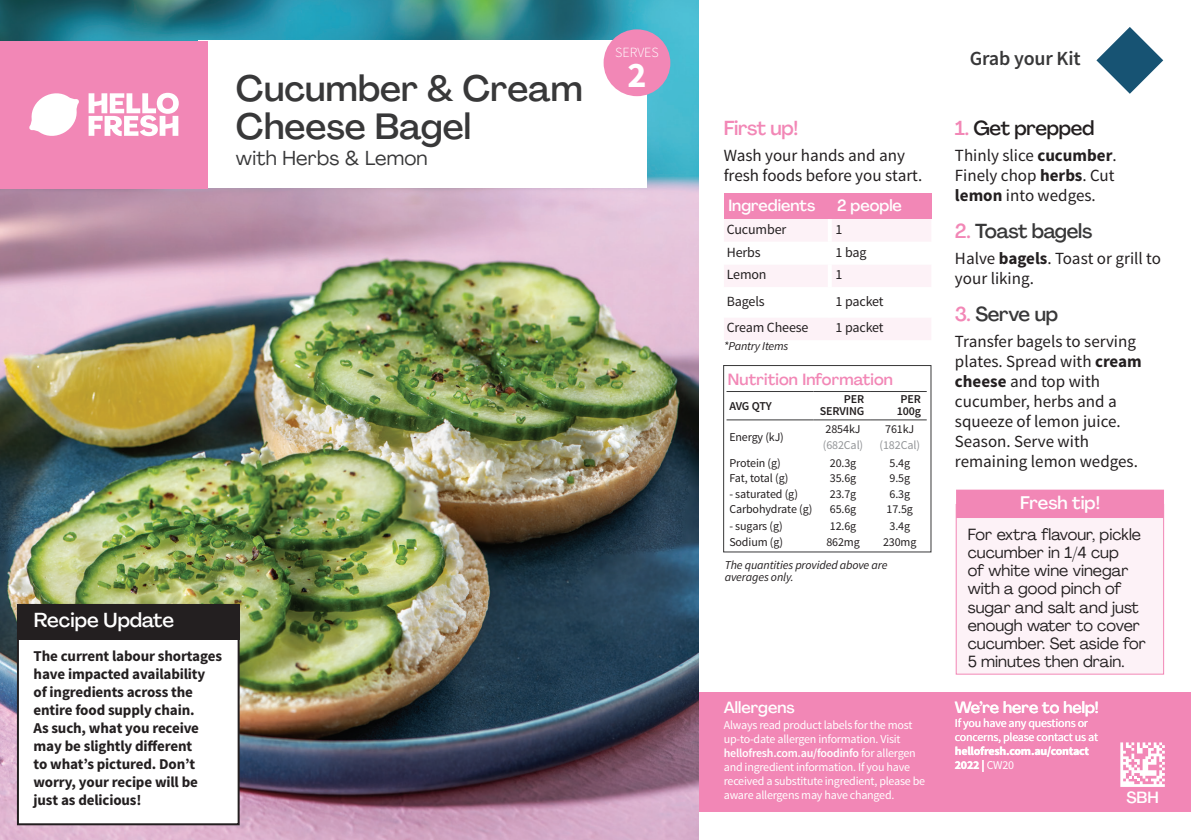
<style>
.page{position:relative;width:1191px;height:840px;background:#fff}
.page>*{position:absolute;margin:0;border:0;box-sizing:border-box;transform-origin:0 0}
.Recipe_Name{font:500 36px/38px "Agrandir";color:#383839}
.Serves_number{font:700 36px "Source Sans Pro";color:#fff}
.Cooking_Steps_Headli{font:500 20px "Agrandir";letter-spacing:-.015em;color:#383839}
.Recipe_Main_Ingredie{font:20px "Agrandir";letter-spacing:.01em;color:#383839}
.Cooking_Steps_Headli-2{font:500 20px "Agrandir";letter-spacing:-.015em;color:#231f20}
.Steps_Text_AU{font:500 20px "Agrandir";color:#fff}
.t1{font:600 20px "Source Sans Pro";letter-spacing:-.01em;color:#383839}
.t2{font:500 20px "Agrandir";letter-spacing:-.015em;color:#f287b6}
.Fresh_Tips_Headline{font:500 18px "Agrandir";color:#fff}
.Cooking_Steps_Body_T{font:17px/20px "Source Sans Pro";color:#231f20}
.Fresh_Tips_Body_Copy{font:16px/18px "Agrandir";color:#231f20}
.Allergens___Question{font:500 16px "Agrandir";color:#fff}
.NIP_Headline{font:500 16px "Agrandir";letter-spacing:.01em;color:#f287b6}
.Ingredients___Serve{font:500 16px "Agrandir";color:#fff}
.Tips{font:700 15px/18px "Source Sans Pro";letter-spacing:-.01em;color:#231f20}
.Ingredients___Serve-2{font:14px "Source Sans Pro";letter-spacing:-.01em;color:#231f20}
.Serves_Headline{font:300 14px "Source Sans Pro";color:#fff}
.Allergens___Question-2{font:12px/14px "Source Sans Pro";letter-spacing:-.02em;color:#fff}
.NIp_Info{font:12px "Source Sans Pro";letter-spacing:-.01em;color:#231f20}
.NIP_Info_Terms{font:italic 12px/12px "Source Sans Pro";letter-spacing:-.01em;color:#231f20}
.NIp_Info-2{font:12px/16px "Source Sans Pro";letter-spacing:-.01em;color:#939598}
.NIP_Subhead{font:600 12px/12px "Source Sans Pro";letter-spacing:-.01em;color:#231f20;text-align:right}
.Ingredients_Pantry_I{font:italic 12px "Source Sans Pro";letter-spacing:-.015em;color:#231f20}
.Allergens___Question-3{font:700 12px "Source Sans Pro";color:#fff}
.s1{color:#231f20}
.s2{font-weight:600}
.s3{color:#f287b6}
.s4{font-weight:700}
.s5{font-weight:400}
</style>
<div class="page">
<div style="left:699px;top:692px;width:492px;height:119px;background:#f287b6"></div>
<svg style="left:1096px;top:27px;width:67px;height:67px"></svg>
<img style="left:0;top:0;width:698px;height:839px">
<div style="left:198px;top:40px;width:448px;height:148px;background:#fff"></div>
<div style="left:0;top:41px;width:207px;height:147px;background:#f287b6"></div>
<svg style="left:89px;top:93px;width:90px;height:43px"></svg>
<svg style="left:29px;top:93px;width:50px;height:43px"></svg>
<div style="left:603px;top:29px;width:67px;height:67px;background:#f287b6;border-radius:50%"></div>
<div style="left:723px;top:365px;width:208px;height:187px;border:1px solid #383839"></div>
<div style="left:724px;top:193px;width:106px;height:26px;background:#f287b6"></div>
<div style="left:830px;top:193px;width:101px;height:26px;background:#f287b6"></div>
<svg style="left:724px;top:219px;width:207px;height:121px"></svg>
<hr style="left:828px;top:287px;width:4px;height:30px;background:#fff">
<hr style="left:828px;top:219px;width:4px;height:23px;background:#fff">
<hr style="left:828px;top:242px;width:4px;height:22px;background:#fff">
<hr style="left:828px;top:264px;width:4px;height:23px;background:#fff">
<hr style="left:726px;top:391px;width:87px;height:1px;background:#383839">
<hr style="left:813px;top:391px;width:57px;height:1px;background:#383839">
<hr style="left:870px;top:391px;width:56px;height:1px;background:#383839">
<hr style="left:726px;top:419px;width:87px;height:1px;background:#383839">
<hr style="left:813px;top:419px;width:57px;height:1px;background:#383839">
<hr style="left:870px;top:419px;width:56px;height:1px;background:#383839">
<div style="left:956px;top:504px;width:207px;height:169px;background:#fdf2f7"></div>
<div style="left:956px;top:504px;width:207px;height:170px;border:1px solid #f287b6"></div>
<div style="left:956px;top:489px;width:208px;height:28px;background:#f287b6;border:2px solid #f287b6"></div>
<svg style="left:1120px;top:742px;width:44px;height:44px"></svg>
<div style="left:18px;top:604px;width:221px;height:219px;background:#fff"></div>
<div style="left:17px;top:603px;width:223px;height:221px;border:2px solid #231f20"></div>
<div style="left:17px;top:603px;width:223px;height:36px;background:#231f20"></div>
<p class="Recipe_Name" style="left:236px;top:69px;width:348px">Cucumber &amp; Cream<br>Cheese Bagel</p>
<p class="Recipe_Main_Ingredie" style="left:236px;top:146px;width:193px">with Herbs &amp; Lemon</p>
<p class="Serves_Headline" style="left:615px;top:44px;width:45px">SERVES</p>
<p class="Serves_number" style="left:627px;top:52px;width:21px">2</p>
<p class="Steps_Text_AU" style="left:34px;top:607px;width:142px">Recipe Update</p>
<p class="Tips" style="left:34px;top:647px;width:190px">The current labour shortages have impacted availability of ingredients across the entire food supply chain.<br>As such, what you receive may be slightly different<br>to what’s pictured. Don’t worry, your recipe will be just as delicious!</p>
<h2 class="t2" style="left:723px;top:116px;width:76px">First up!</h2>
<h3 class="Cooking_Steps_Body_T" style="left:723px;top:145px;width:200px">Wash your hands and any fresh foods before you start.</h3>
<p class="Ingredients___Serve" style="left:728px;top:196px;width:88px">Ingredients</p>
<p class="Ingredients___Serve" style="left:837px;top:196px;width:66px">2 people</p>
<p class="Ingredients___Serve-2" style="left:727px;top:220px;width:61px">Cucumber</p>
<p class="Ingredients___Serve-2" style="left:835px;top:220px;width:8px">1</p>
<p class="Ingredients___Serve-2" style="left:727px;top:243px;width:35px">Herbs</p>
<p class="Ingredients___Serve-2" style="left:835px;top:243px;width:33px">1 bag</p>
<p class="Ingredients___Serve-2" style="left:727px;top:266px;width:41px">Lemon</p>
<p class="Ingredients___Serve-2" style="left:835px;top:266px;width:8px">1</p>
<p class="Ingredients___Serve-2" style="left:727px;top:292px;width:39px">Bagels</p>
<p class="Ingredients___Serve-2" style="left:835px;top:292px;width:50px">1 packet</p>
<p class="Ingredients___Serve-2" style="left:727px;top:319px;width:83px">Cream Cheese</p>
<p class="Ingredients___Serve-2" style="left:835px;top:319px;width:50px">1 packet</p>
<p class="Ingredients_Pantry_I" style="left:724px;top:338px;width:66px">*Pantry Items</p>
<p class="NIP_Headline" style="left:728px;top:369px;width:167px">Nutrition Information</p>
<p class="NIP_Subhead" style="left:729px;top:399px;width:44px">AVG QTY</p>
<p class="NIP_Subhead" style="left:820px;top:393px;width:46px">PER<br>SERVING</p>
<p class="NIP_Subhead" style="left:896px;top:393px;width:26px;text-align:center">PER<br>100g</p>
<p class="NIp_Info" style="left:729px;top:429px;width:56px">Energy (kJ)</p>
<p class="NIp_Info-2" style="left:823px;top:421px;width:42px"><span class="s1">2854kJ </span>(682Cal)</p>
<p class="NIp_Info-2" style="left:879px;top:421px;width:42px;text-align:center"><span class="s1">761kJ </span>(182Cal)</p>
<p class="NIp_Info" style="left:729px;top:455px;width:53px">Protein (g)</p>
<p class="NIp_Info" style="left:830px;top:455px;width:28px">20.3g</p>
<p class="NIp_Info" style="left:889px;top:455px;width:22px">5.4g</p>
<p class="NIp_Info" style="left:729px;top:470px;width:61px">Fat, total (g)</p>
<p class="NIp_Info" style="left:729px;top:486px;width:70px">- saturated (g)</p>
<p class="NIp_Info" style="left:830px;top:470px;width:28px">35.6g</p>
<p class="NIp_Info" style="left:830px;top:486px;width:28px">23.7g</p>
<p class="NIp_Info" style="left:889px;top:470px;width:22px">9.5g</p>
<p class="NIp_Info" style="left:889px;top:486px;width:22px">6.3g</p>
<p class="NIp_Info" style="left:729px;top:501px;width:85px">Carbohydrate (g)</p>
<p class="NIp_Info" style="left:729px;top:517px;width:55px">- sugars (g)</p>
<p class="NIp_Info" style="left:830px;top:501px;width:28px">65.6g</p>
<p class="NIp_Info" style="left:830px;top:517px;width:28px">12.6g</p>
<p class="NIp_Info" style="left:886px;top:501px;width:28px">17.5g</p>
<p class="NIp_Info" style="left:889px;top:517px;width:22px">3.4g</p>
<p class="NIp_Info" style="left:729px;top:534px;width:55px">Sodium (g)</p>
<p class="NIp_Info" style="left:826px;top:534px;width:35px">862mg</p>
<p class="NIp_Info" style="left:883px;top:534px;width:35px">230mg</p>
<p class="NIP_Info_Terms" style="left:725px;top:558px;width:164px">The quantities provided above are averages only.</p>
<h3 class="Allergens___Question" style="left:724px;top:697px;width:72px">Allergens</h3>
<p class="Allergens___Question-2" style="left:724px;top:718px;width:203px">Always read product labels for the most up-to-date allergen information. Visit <span class="s2">hellofresh.com.au/foodinfo</span> for allergen and ingredient information. If you have received a substitute ingredient, please be aware allergens may have changed.</p>
<h2 class="t1" style="left:969px;top:46px;width:112px">Grab your Kit</h2>
<p class="Cooking_Steps_Headli-2" style="left:955px;top:116px;width:141px"><span class="s3">1.</span> Get prepped</p>
<p class="Cooking_Steps_Body_T" style="left:955px;top:146px;width:163px">Thinly slice <span class="s4">cucumber</span>.<br>Finely chop <span class="s4">herbs</span>. Cut <span class="s4">lemon</span> into wedges.</p>
<p class="Cooking_Steps_Headli" style="left:955px;top:219px;width:139px"><span class="s3">2.</span> Toast bagels</p>
<p class="Cooking_Steps_Body_T" style="left:955px;top:248px;width:208px">Halve <span class="s4">bagels</span>. Toast or grill to your liking.</p>
<p class="Cooking_Steps_Headli" style="left:955px;top:301px;width:104px"><span class="s3">3.</span> Serve up</p>
<p class="Cooking_Steps_Body_T" style="left:955px;top:331px;width:188px">Transfer bagels to serving plates. Spread with <span class="s4">cream cheese</span> and top with cucumber, herbs and a squeeze of lemon juice.<br>Season. Serve with remaining lemon wedges.</p>
<p class="Fresh_Tips_Headline" style="left:1020px;top:491px;width:82px">Fresh tip!</p>
<p class="Fresh_Tips_Body_Copy" style="left:967px;top:525px;width:180px">For extra flavour, pickle cucumber in 1/4 cup<br>of white wine vinegar with a good pinch of sugar and salt and just enough water to cover cucumber. Set aside for<br>5 minutes then drain.</p>
<p class="Allergens___Question" style="left:955px;top:697px;width:145px">We’re here to help!</p>
<p class="Allergens___Question-2" style="left:955px;top:716px;width:145px">If you have any questions or concerns, please contact us at <span class="s4">hellofresh.com.au/contact</span></p>
<p class="Allergens___Question-3" style="left:955px;top:757px;width:61px">2022 | <span class="s5">CW20</span></p>
<p class="Allergens___Question" style="left:1126px;top:787px;width:34px">SBH</p>
</div>
